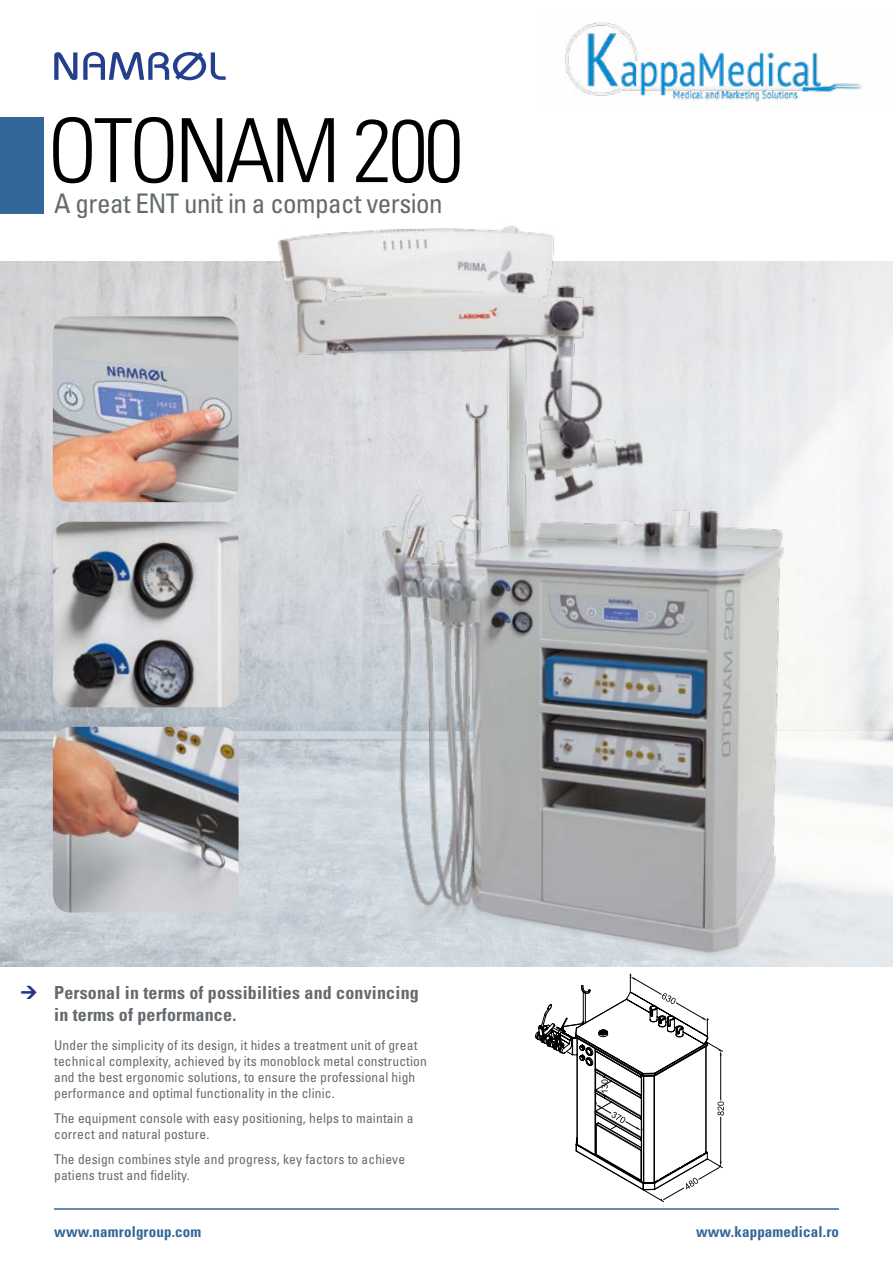
<style>
.page{position:relative;width:893px;height:1263px;background:#fff}
.page>*{position:absolute;margin:0;border:0;box-sizing:border-box;transform-origin:0 0}
.t1{font:300 condensed 88.5px "Univers LT Std";letter-spacing:-.04em;color:#000}
.t2{font:condensed 27px "Univers LT Std";letter-spacing:-.02em;color:#646a6e}
.t3{font:700 condensed 18px/21.6px "Univers LT Std";letter-spacing:.01em;color:#646a6e}
.t4{font:700 condensed 15px "Univers LT Std";letter-spacing:.01em;color:#369}
.t5{font:condensed 13.5px/16.2px "Univers LT Std";letter-spacing:.01em;color:#646a6e}
</style>
<div class="page">
<img style="left:0;top:262px;width:893px;height:704px">
<img style="left:247px;top:226px;width:588px;height:748px">
<svg style="left:54px;top:52px;width:23px;height:28px"></svg>
<svg style="left:83px;top:52px;width:143px;height:28px"></svg>
<div style="left:0;top:117px;width:44px;height:96px;background:#369"></div>
<img style="left:565px;top:22px;width:297px;height:80px">
<hr style="left:54px;top:1208px;width:785px;height:2px;background:#369">
<img style="left:53px;top:316px;width:186px;height:186px">
<img style="left:53px;top:522px;width:186px;height:185px">
<img style="left:53px;top:727px;width:186px;height:185px">
<svg style="left:535px;top:974px;width:189px;height:228px"></svg>
<h1 class="t1" style="left:48px;top:98px;width:417px">OTONAM 200</h1>
<h2 class="t2" style="left:54px;top:187px;width:390px">A great ENT unit in a compact version</h2>
<h3 class="t3" style="left:54px;top:982px;width:366px">Personal in terms of possibilities and convincing in terms of performance.</h3>
<p class="t5" style="left:54px;top:1037px;width:374px">Under the simplicity of its design, it hides a treatment unit of great technical complexity, achieved by its monoblock metal construction and the best ergonomic solutions, to ensure the professional high performance and optimal functionality in the clinic.</p>
<p class="t5" style="left:54px;top:1110px;width:361px">The equipment console with easy positioning, helps to maintain a correct and natural posture.</p>
<p class="t5" style="left:54px;top:1151px;width:352px">The design combines style and progress, key factors to achieve patiens trust and fidelity.</p>
<p class="t4" style="left:54px;top:1222px;width:149px">www.namrolgroup.com</p>
<p class="t4" style="left:696px;top:1222px;width:144px">www.kappamedical.ro</p>
</div>
